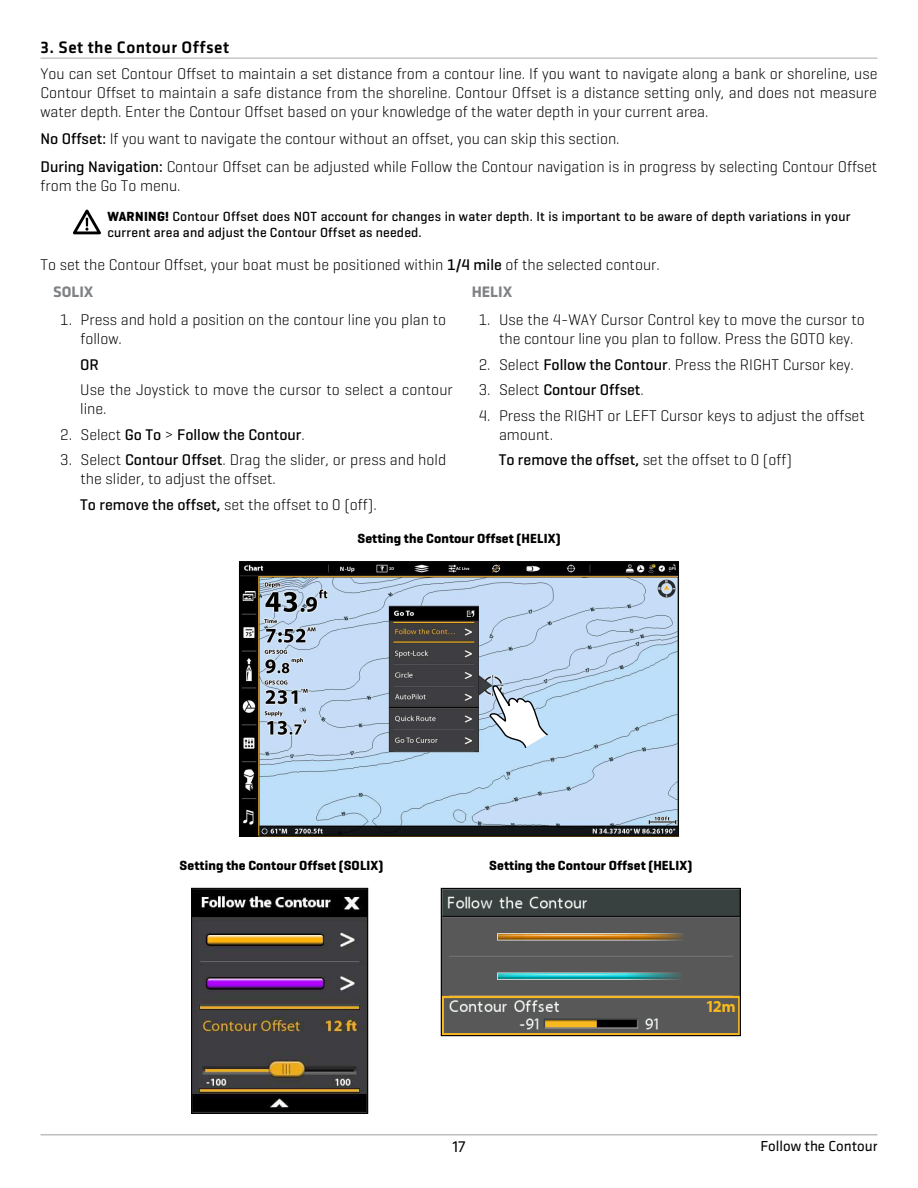
<style>
.page{position:relative;width:918px;height:1188px;background:#fff}
.page>*{position:absolute;margin:0;border:0;box-sizing:border-box;transform-origin:0 0}
.t1{font:500 17.25px "Klavika";letter-spacing:.025em;color:#000}
.t2{font:16.5px "Klavika";color:#000}
.t3{font:300 15.75px/18.9px "Geogrotesque";color:#000}
.t4{font:500 15.75px "Geogrotesque";color:#000}
.t5{font:700 15.75px "Klavika";color:#808285}
.t6{font:15px "Klavika";color:#000}
.t7{font:500 13.5px/16.5px "Geogrotesque";letter-spacing:.015em;color:#000}
.t8{font:700 13.5px "Geogrotesque";letter-spacing:.01em;color:#000}
.s1{font-weight:500}
.s2{font-weight:700}
.s3{font-weight:300}
</style>
<div class="page">
<hr style="left:40px;top:1134px;width:837px;height:2px;background:#bcbec0">
<hr style="left:40px;top:58px;width:837px;height:1px;background:#a7a9ac">
<svg style="left:73px;top:210px;width:28px;height:24px"></svg>
<img style="left:193px;top:890px;width:173px;height:222px">
<div style="left:191px;top:888px;width:177px;height:226px;border:1px solid #000"></div>
<img style="left:443px;top:890px;width:296px;height:144px">
<div style="left:441px;top:888px;width:300px;height:148px;border:1px solid #000"></div>
<img style="left:241px;top:563px;width:436px;height:272px">
<div style="left:239px;top:561px;width:440px;height:276px;border:1px solid #000"></div>
<svg style="left:489px;top:685px;width:59px;height:63px"></svg>
<p class="t1" style="left:40px;top:40px;width:190px">3. Set the Contour Offset</p>
<p class="t3" style="left:40px;top:66px;width:839px;text-align:justify">You can set Contour Offset to maintain a set distance from a contour line. If you want to navigate along a bank or shoreline, use Contour Offset to maintain a safe distance from the shoreline. Contour Offset is a distance setting only, and does not measure water depth. Enter the Contour Offset based on your knowledge of the water depth in your current area.</p>
<p class="t3" style="left:40px;top:127px;width:838px;line-height:27.6px"><span class="s1">No Offset:</span> If you want to navigate the contour without an offset, you can skip this section.<br><span class="s1">During Navigation:</span> Contour Offset can be adjusted while Follow the Contour navigation is in progress by selecting Contour Offset</p>
<p class="t3" style="left:40px;top:177px;width:142px">from the Go To menu.</p>
<p class="t7" style="left:107px;top:209px;width:745px"><span class="s2">WARNING!</span> Contour Offset does NOT account for changes in water depth. It is important to be aware of depth variations in your current area and adjust the Contour Offset as needed.</p>
<p class="t3" style="left:40px;top:256px;width:621px">To set the Contour Offset, your boat must be positioned within <span class="s1">1/4 mile</span> of the selected contour.</p>
<p class="t5" style="left:53px;top:285px;width:42px">SOLIX</p>
<p class="t5" style="left:472px;top:285px;width:42px">HELIX</p>
<p class="t3" style="left:81px;top:312px;width:367px;text-indent:-20px">1. Press and hold a position on the contour line you plan to follow.</p>
<p class="t4" style="left:80px;top:358px;width:20px">OR</p>
<p class="t3" style="left:80px;top:382px;width:374px">Use the Joystick to move the cursor to select a contour line.</p>
<p class="t4" style="left:60px;top:428px;width:246px"><span class="s3">2. Select</span> Go To <span class="s3">&gt;</span> Follow the Contour<span class="s3">.</span></p>
<p class="t3" style="left:81px;top:452px;width:367px;text-indent:-20px">3. Select <span class="s1">Contour Offset</span>. Drag the slider, or press and hold the slider, to adjust the offset.</p>
<p class="t3" style="left:80px;top:497px;width:298px"><span class="s1">To remove the offset,</span> set the offset to 0 (off).</p>
<p class="t3" style="left:479px;top:312px;width:387px;text-align:center">1. Use the 4-WAY Cursor Control key to move the cursor to the contour line you plan to follow. Press the GOTO key.</p>
<p class="t3" style="left:479px;top:356px;width:377px">2. Select <span class="s1">Follow the Contour</span>. Press the RIGHT Cursor key.</p>
<p class="t4" style="left:479px;top:384px;width:167px"><span class="s3">3. Select</span> Contour Offset<span class="s3">.</span></p>
<p class="t3" style="left:499px;top:407px;width:367px;text-indent:-20px">4. Press the RIGHT or LEFT Cursor keys to adjust the offset amount.</p>
<p class="t3" style="left:499px;top:452px;width:295px"><span class="s1">To remove the offset,</span> set the offset to 0 (off)</p>
<p class="t8" style="left:357px;top:532px;width:205px">Setting the Contour Offset (HELIX)</p>
<p class="t8" style="left:180px;top:860px;width:205px">Setting the Contour Offset (SOLIX)</p>
<p class="t8" style="left:489px;top:860px;width:205px">Setting the Contour Offset (HELIX)</p>
<p class="t2" style="left:452px;top:1140px;width:15px">17</p>
<p class="t6" style="left:760px;top:1140px;width:119px">Follow the Contour</p>
</div>
